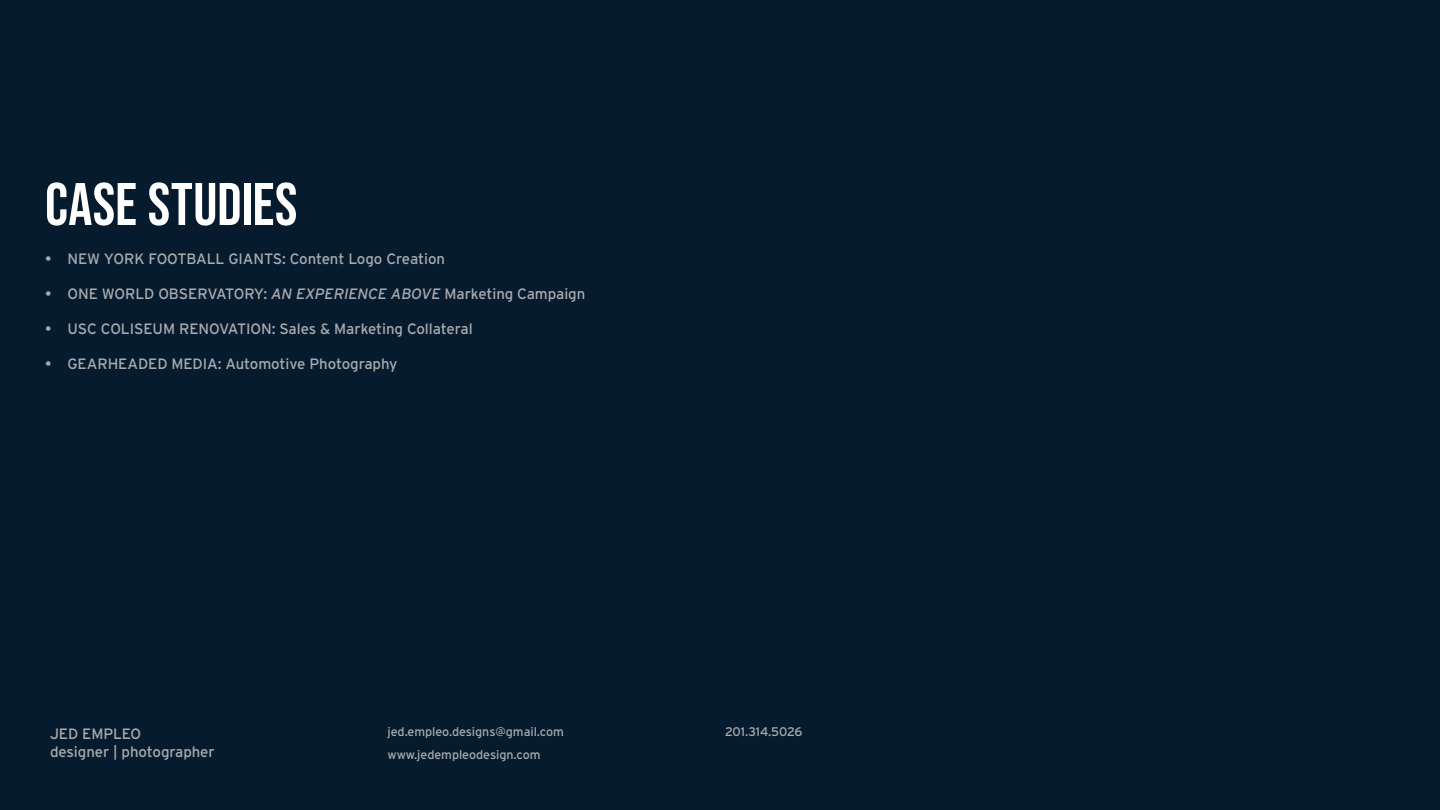
<style>
.page{position:relative;width:1440px;height:810px;background:#071b2e}
.page>*{position:absolute;margin:0;border:0;box-sizing:border-box;transform-origin:0 0}
.t1{font:60px "Bebas Neue";letter-spacing:.005em;color:#fff}
.t2{font:15px/18px "Interstate";letter-spacing:-.005em;color:#a8abae}
.t3{font:12.5px "Interstate";letter-spacing:-.005em;color:#a8abae}
.s1{font-style:italic}
</style>
<div class="page">
<h1 class="t1" style="left:45px;top:170px;width:254px">CASE STUDIES</h1>
<p class="t2" style="left:45px;top:250px;width:402px">• NEW YORK FOOTBALL GIANTS: Content Logo Creation</p>
<p class="t2" style="left:45px;top:284px;width:542px">• ONE WORLD OBSERVATORY: <span class="s1">AN EXPERIENCE ABOVE</span> Marketing Campaign</p>
<p class="t2" style="left:45px;top:319px;width:429px">• USC COLISEUM RENOVATION: Sales &amp; Marketing Collateral</p>
<p class="t2" style="left:45px;top:354px;width:354px">• GEARHEADED MEDIA: Automotive Photography</p>
<p class="t2" style="left:50px;top:725px;width:166px">JED EMPLEO<br>designer | photographer</p>
<p class="t3" style="left:388px;top:725px;width:178px">jed.empleo.designs@gmail.com</p>
<p class="t3" style="left:725px;top:725px;width:79px">201.314.5026</p>
<p class="t3" style="left:388px;top:747px;width:155px">www.jedempleodesign.com</p>
</div>
